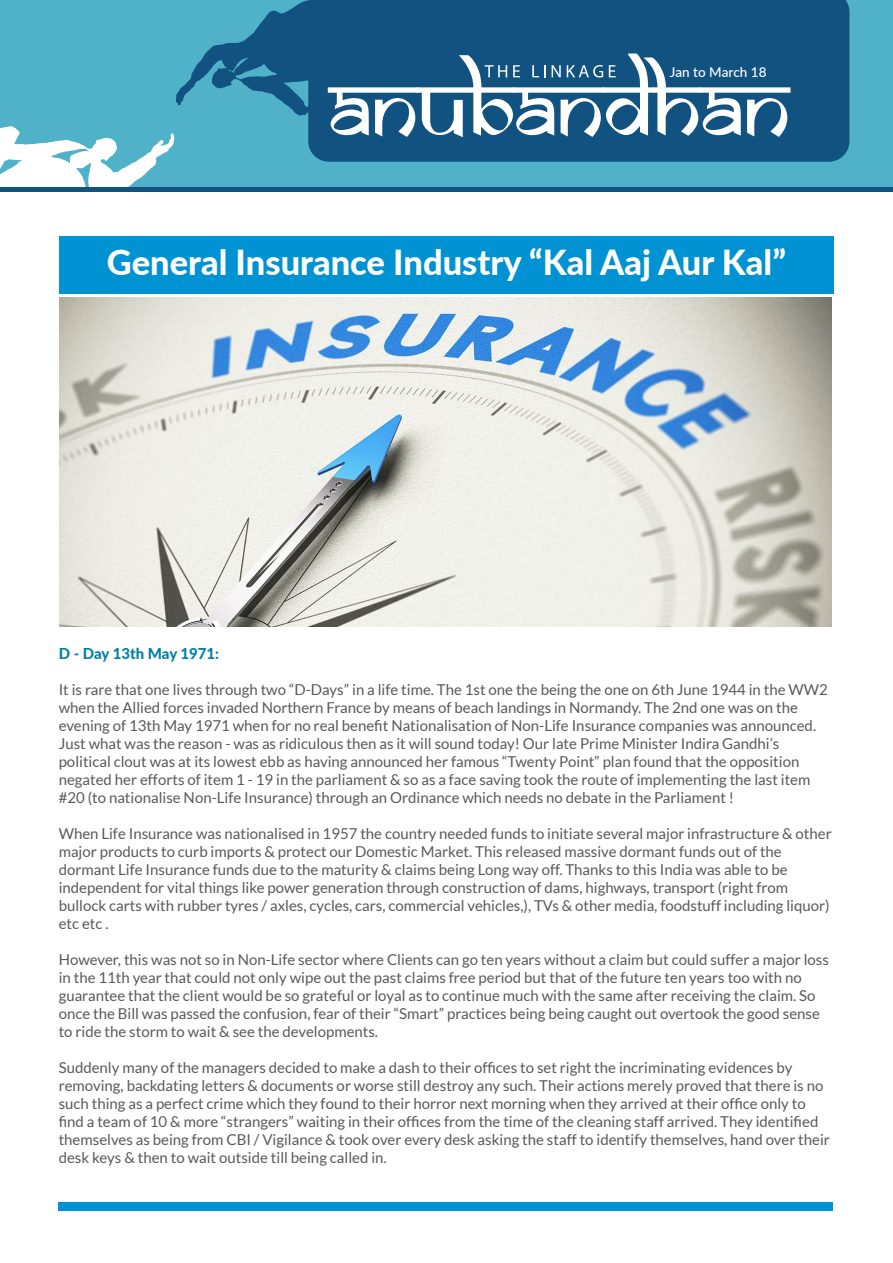
<style>
.page{position:relative;width:893px;height:1263px;background:#fff}
.page>*{position:absolute;margin:0;border:0;box-sizing:border-box;transform-origin:0 0}
.t1{font:800 34.5px "Lato";color:#fff}
.t2{font:15px/18px "Lato";color:#58595b}
.t3{font:800 15px "Lato";color:#0080a6}
.t4{font:500 13.5px "Lato";color:#fff}
</style>
<div class="page">
<div style="left:59px;top:236px;width:775px;height:57px;background:#0092d2"></div>
<div style="left:0;top:0;width:893px;height:188px;background:#50b2c9"></div>
<div style="left:308px;top:0;width:541px;height:162px;background:#125281"></div>
<svg style="left:0;top:126px;width:174px;height:62px"></svg>
<svg style="left:176px;top:0;width:137px;height:116px"></svg>
<svg style="left:328px;top:54px;width:462px;height:83px;background:#5683a5"></svg>
<hr style="left:0;top:188px;width:893px;height:4px;background:#125281">
<div style="left:58px;top:1202px;width:775px;height:8px;background:#0092d2"></div>
<img style="left:59px;top:297px;width:773px;height:330px">
<p class="t4" style="left:670px;top:63px;width:98px">Jan to March 18</p>
<h1 class="t1" style="left:107px;top:236px;width:680px">General Insurance Industry “Kal Aaj Aur Kal”</h1>
<p class="t3" style="left:59px;top:643px;width:162px">D - Day 13th May 1971:</p>
<p class="t2" style="left:59px;top:681px;width:771px">It is rare that one lives through two “D-Days” in a life time. The 1st one the being the one on 6th June 1944 in the WW2 when the Allied forces invaded Northern France by means of beach landings in Normandy. The 2nd one was on the evening of 13th May 1971 when for no real benefit Nationalisation of Non-Life Insurance companies was announced.<br>Just what was the reason - was as ridiculous then as it will sound today! Our late Prime Minister Indira Gandhi’s political clout was at its lowest ebb as having announced her famous “Twenty Point” plan found that the opposition negated her efforts of item 1 - 19 in the parliament &amp; so as a face saving took the route of implementing the last item #20 (to nationalise Non-Life Insurance) through an Ordinance which needs no debate in the Parliament !</p>
<p class="t2" style="left:59px;top:825px;width:774px">When Life Insurance was nationalised in 1957 the country needed funds to initiate several major infrastructure &amp; other major products to curb imports &amp; protect our Domestic Market. This released massive dormant funds out of the dormant Life Insurance funds due to the maturity &amp; claims being Long way off. Thanks to this India was able to be independent for vital things ike power generation through construction of dams, highways, transport (right from bullock carts with rubber tyres / axles, cycles, cars, commercial vehicles,), TVs &amp; other media, foodstuff including liquor) etc etc .</p>
<p class="t2" style="left:59px;top:951px;width:772px">However, this was not so in Non-Life sector where Clients can go ten years without a claim but could suffer a major loss in the 11th year that could not only wipe out the past claims free period but that of the future ten years too with no guarantee that the client would be so grateful or loyal as to continue much with the same after receiving the claim. So once the Bill was passed the confusion, fear of their “Smart” practices being being caught out overtook the good sense to ride the storm to wait &amp; see the developments.</p>
<p class="t2" style="left:59px;top:1059px;width:773px">Suddenly many of the managers decided to make a dash to their offices to set right the incriminating evidences by removing, backdating letters &amp; documents or worse still destroy any such. Their actions merely proved that there is no such thing as a perfect crime which they found to their horror next morning when they arrived at their office only to find a team of 10 &amp; more “strangers” waiting in their offices from the time of the cleaning staff arrived. They identified themselves as being from CBI / Vigilance &amp; took over every desk asking the staff to identify themselves, hand over their desk keys &amp; then to wait outside till being called in.</p>
<p class="t2" style="left:93px;top:686px;width:181px">Hyderabad a grand success.</p>
<p class="t2" style="left:93px;top:719px;width:384px;text-align:justify">Amid all the changes in the insurance industry and the risk landscape of the country, one issue remains the same: the needs, risks, and expectations of policy holders. We, insurance brokers, are in the unique position of being the only distribution channel representing the policy holders’</p>
<p class="t2" style="left:93px;top:827px;width:384px">this with the theme: Insurance Brokers: Maximizing Value for Policyholders</p>
<p class="t2" style="left:93px;top:878px;width:384px">It gives me immense pleasure to share that the event was highly appreciated by the IRDAI Chairman Shri TS Vijayan,</p>
<p class="t2" style="left:93px;top:965px;width:384px;text-align:justify">The summit also saw large industry presence with over 400 attendees including senior officials from IRDAI, Insurance Advisory Committee, Insurance Companies and our Broking Community.</p>
<p class="t2" style="left:93px;top:1052px;width:384px;text-align:justify">Shri Vijayan, who delivered the keynote address, acknowledged and appreciated the work that the insurance broking community is doing to bring value on behalf of policy holders. He encouraged us to work harder in order to address risk issues faced by the policy holders. Shri Vijayan endorsed our views that “value” to a policyholder is not</p>
</div>
